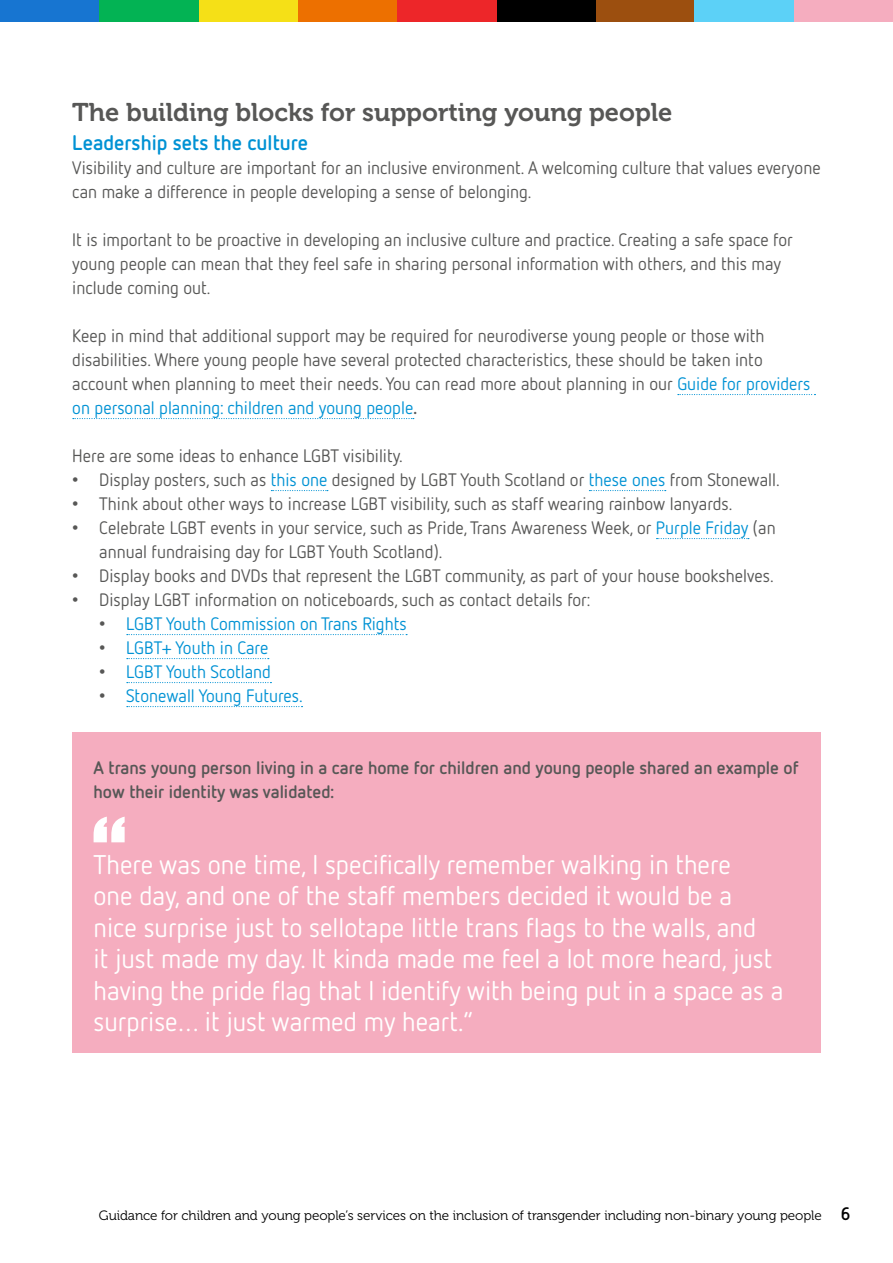
<style>
.page{position:relative;width:893px;height:1263px;background:#fff}
.page>*{position:absolute;margin:0;border:0;box-sizing:border-box;transform-origin:0 0}
.Pullquote{font:27px/31.5px "Netto OT";color:#fff}
.Subheading{font:25.5px "Museo 700";color:#575756}
.Subheading_Netto{font:700 21px "Netto OT";color:#0092d4}
.Body{font:18px/24px "Netto OT";color:#575756}
.Subheading_Netto_sm{font:700 18px/24px "Netto OT";color:#575756}
.t1{font:18px "Netto OT";color:#0092d4}
.Body_before_bullet{font:18px "Netto OT";color:#575756}
.t2{font:13.5px "Museo 300";letter-spacing:-.005em;color:#000}
.s1{color:#0092d4}
.s2{font-weight:700}
.s3{font-family:"Arial"}
.s4{font-family:"Arial";color:#575756}
.s5{font-family:"Netto OT";font-weight:700;font-size:18px}
</style>
<div class="page">
<div style="left:298px;top:0;width:99px;height:21px;background:#ed7000"></div>
<div style="left:595px;top:0;width:99px;height:21px;background:#9c4f0f"></div>
<div style="left:0;top:0;width:99px;height:21px;background:#1775d1"></div>
<div style="left:496px;top:0;width:99px;height:21px;background:#000"></div>
<div style="left:794px;top:0;width:99px;height:21px;background:#f5adbf"></div>
<div style="left:198px;top:0;width:100px;height:21px;background:#f5e017"></div>
<div style="left:397px;top:0;width:99px;height:21px;background:#ed2629"></div>
<div style="left:694px;top:0;width:100px;height:21px;background:#5cd1f7"></div>
<div style="left:99px;top:0;width:99px;height:21px;background:#03b354"></div>
<svg style="left:678px;top:394px;width:137px;height:1px"></svg>
<svg style="left:73px;top:418px;width:341px;height:1px"></svg>
<svg style="left:271px;top:490px;width:57px;height:1px"></svg>
<svg style="left:589px;top:490px;width:77px;height:1px"></svg>
<svg style="left:656px;top:538px;width:93px;height:1px"></svg>
<svg style="left:127px;top:634px;width:280px;height:1px"></svg>
<svg style="left:127px;top:658px;width:142px;height:1px"></svg>
<svg style="left:127px;top:682px;width:144px;height:1px"></svg>
<svg style="left:127px;top:706px;width:176px;height:1px"></svg>
<div style="left:72px;top:732px;width:749px;height:321px;background:#f5adbf"></div>
<svg style="left:94px;top:817px;width:31px;height:25px"></svg>
<p class="Subheading" style="left:72px;top:98px;width:601px">The building blocks for supporting young people</p>
<p class="Subheading_Netto" style="left:72px;top:129px;width:237px">Leadership sets the culture</p>
<p class="Body" style="left:72px;top:155px;width:750px">Visibility and culture are important for an inclusive environment. A welcoming culture that values everyone can make a difference in people developing a sense of belonging.</p>
<p class="Body" style="left:72px;top:227px;width:722px">It is important to be proactive in developing an inclusive culture and practice. Creating a safe space for young people can mean that they feel safe in sharing personal information with others, and this may include coming out.</p>
<p class="Body" style="left:72px;top:323px;width:740px">Keep in mind that additional support may be required for neurodiverse young people or those with disabilities. Where young people have several protected characteristics, these should be taken into account when planning to meet their needs. You can read more about planning in our <span class="s1">Guide for providers on personal planning: children and young people</span><span class="s2">.</span></p>
<p class="Body_before_bullet" style="left:72px;top:445px;width:332px">Here are some ideas to enhance LGBT visibility.</p>
<p class="Body" style="left:72px;top:467px;width:709px"><span class="s3">•</span> Display posters, such as <span class="s1">this one</span> designed by LGBT Youth Scotland or <span class="s1">these ones</span> from Stonewall.</p>
<p class="Body" style="left:72px;top:491px;width:662px"><span class="s3">•</span> Think about other ways to increase LGBT visibility, such as staff wearing rainbow lanyards.</p>
<p class="Body" style="left:99px;top:515px;width:678px;text-indent:-27px"><span class="s3">•</span> Celebrate LGBT events in your service, such as Pride, Trans Awareness Week, or <span class="s1">Purple Friday</span> (an annual fundraising day for LGBT Youth Scotland).</p>
<p class="Body" style="left:72px;top:563px;width:703px"><span class="s3">•</span> Display books and DVDs that represent the LGBT community, as part of your house bookshelves.</p>
<p class="Body" style="left:72px;top:587px;width:520px"><span class="s3">•</span> Display LGBT information on noticeboards, such as contact details for:</p>
<p class="t1" style="left:99px;top:613px;width:309px"><span class="s4">•</span> LGBT Youth Commission on Trans Rights</p>
<p class="t1" style="left:99px;top:637px;width:171px"><span class="s4">•</span> LGBT+ Youth in Care</p>
<p class="t1" style="left:99px;top:661px;width:173px"><span class="s4">•</span> LGBT Youth Scotland</p>
<p class="t1" style="left:99px;top:685px;width:205px"><span class="s4">•</span> Stonewall Young Futures.</p>
<p class="Subheading_Netto_sm" style="left:94px;top:755px;width:707px">A trans young person living in a care home for children and young people shared an example of how their identity was validated:</p>
<p class="Pullquote" style="left:94px;top:848px;width:691px">There was one time, I specifically remember walking in there<br>one day, and one of the staff members decided it would be a<br>nice surprise just to sellotape little trans flags to the walls, and<br>it just made my day. It kinda made me feel a lot more heard, just having the pride flag that I identify with being put in a space as a surprise… it just warmed my heart.”</p>
<p class="t2" style="left:99px;top:1208px;width:753px">Guidance for children and young people’s services on the inclusion of transgender including non-binary young people <span class="s5">6</span></p>
</div>
